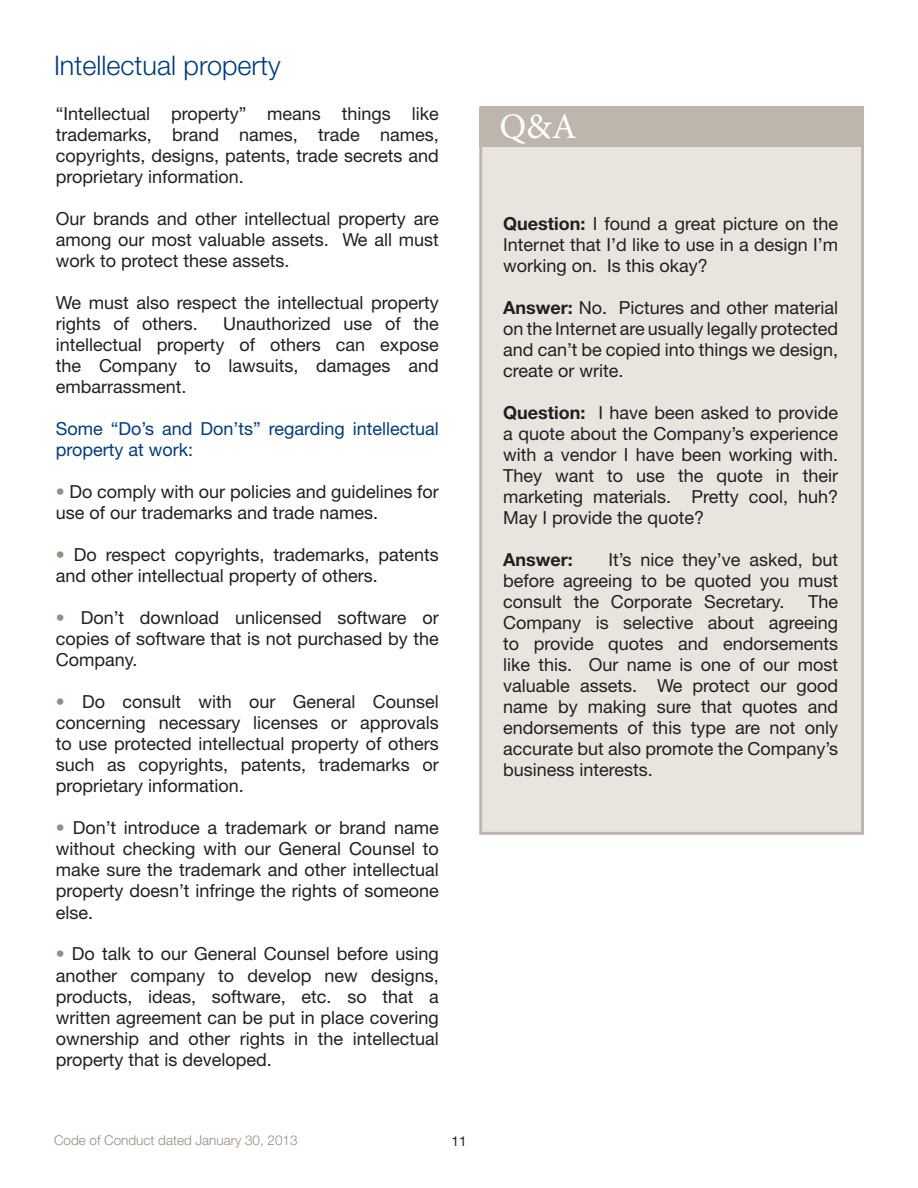
<style>
.page{position:relative;width:918px;height:1188px;background:#fff}
.page>*{position:absolute;margin:0;border:0;box-sizing:border-box;transform-origin:0 0}
.t1{font:36px "Minion Pro";color:#fff}
.t2{font:300 27px "Helvetica Neue";color:#013d7d}
.t3{font:18px/21px "Helvetica Neue";color:#231f20;text-align:justify}
.t4{font:18px/21px "Helvetica Neue";color:#013d7d}
.t5{font:700 18px "Helvetica Neue";color:#231f20}
.t6{font:300 13.5px "Helvetica Neue";color:#998b7d}
.t7{font:13.5px "Helvetica Neue";color:#231f20}
.s1{color:#998b7d}
.s2{font-weight:700}
</style>
<div class="page">
<div style="left:479px;top:106px;width:385px;height:729px;background:#e9e5de;border:3px solid #beb6ad"></div>
<div style="left:480px;top:108px;width:384px;height:38px;background:#beb6ad"></div>
<h2 class="t2" style="left:54px;top:49px;width:228px">Intellectual property</h2>
<p class="t3" style="left:56px;top:103px;width:384px">“Intellectual property” means things like trademarks, brand names, trade names, copyrights, designs, patents, trade secrets and proprietary information.</p>
<p class="t3" style="left:56px;top:208px;width:384px">Our brands and other intellectual property are among our most valuable assets. We all must work to protect these assets.</p>
<p class="t3" style="left:56px;top:292px;width:384px">We must also respect the intellectual property rights of others.</p>
<p class="t3" style="left:56px;top:313px;width:384px;text-indent:167px">Unauthorized use of the intellectual property of others can expose the Company to lawsuits, damages and embarrassment.</p>
<p class="t4" style="left:56px;top:418px;width:384px">Some “Do’s and Don’ts” regarding intellectual property at work:</p>
<p class="t3" style="left:56px;top:481px;width:384px"><span class="s1">•</span> Do comply with our policies and guidelines for use of our trademarks and trade names.</p>
<p class="t3" style="left:56px;top:544px;width:384px"><span class="s1">•</span> Do respect copyrights, trademarks, patents and other intellectual property of others.</p>
<p class="t3" style="left:56px;top:607px;width:384px"><span class="s1">•</span> Don’t download unlicensed software or copies of software that is not purchased by the Company.</p>
<p class="t3" style="left:56px;top:691px;width:384px"><span class="s1">•</span> Do consult with our General Counsel concerning necessary licenses or approvals to use protected intellectual property of others such as copyrights, patents, trademarks or proprietary information.</p>
<p class="t3" style="left:56px;top:817px;width:384px"><span class="s1">•</span> Don’t introduce a trademark or brand name without checking with our General Counsel to make sure the trademark and other intellectual property doesn’t infringe the rights of someone else.</p>
<p class="t3" style="left:56px;top:943px;width:384px"><span class="s1">•</span> Do talk to our General Counsel before using another company to develop new designs, products, ideas, software, etc. so that a written agreement can be put in place covering ownership and other rights in the intellectual property that is developed.</p>
<p class="t6" style="left:54px;top:1132px;width:245px">Code of Conduct dated January 30, 2013</p>
<p class="t7" style="left:451px;top:1133px;width:17px">11</p>
<h1 class="t1" style="left:500px;top:102px;width:79px">Q&amp;A</h1>
<p class="t3" style="left:503px;top:213px;width:336px"><span class="s2">Question:</span> I found a great picture on the Internet that I’d like to use in a design I’m working on. Is this okay?</p>
<p class="t3" style="left:503px;top:297px;width:336px"><span class="s2">Answer:</span> No. Pictures and other material on the Internet are usually legally protected and can’t be copied into things we design, create or write.</p>
<p class="t3" style="left:503px;top:402px;width:336px"><span class="s2">Question:</span> I have been asked to provide a quote about the Company’s experience with a vendor I have been working with.<br>They want to use the quote in their marketing materials. Pretty cool, huh?<br>May I provide the quote?</p>
<p class="t5" style="left:503px;top:548px;width:71px">Answer:</p>
<p class="t3" style="left:503px;top:549px;width:336px;text-indent:105px">It’s nice they’ve asked, but before agreeing to be quoted you must consult the Corporate Secretary.</p>
<p class="t3" style="left:503px;top:591px;width:336px;text-indent:305px">The Company is selective about agreeing to provide quotes and endorsements like this. Our name is one of our most valuable assets. We protect our good name by making sure that quotes and endorsements of this type are not only accurate but also promote the Company’s business interests.</p>
</div>
